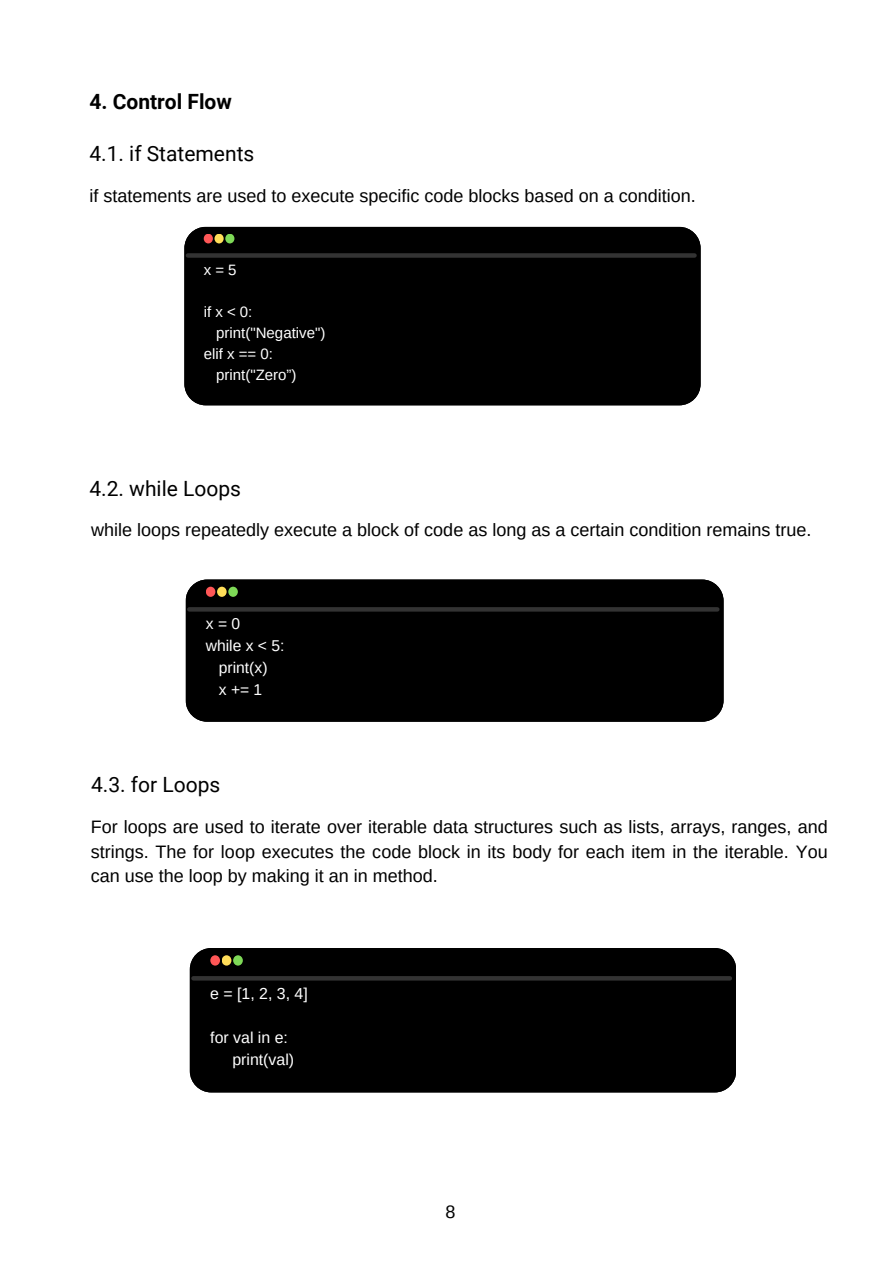
<style>
.page{position:relative;width:894px;height:1264px;background:#fff}
.page>*{position:absolute;margin:0;border:0;box-sizing:border-box;transform-origin:0 0}
.t1{font:21px "Roboto";color:#000}
.t2{font:700 21px "Roboto";color:#000}
.t3{font:18px/24.8px "Arimo";color:#000;text-align:justify}
.t4{font:15.9px "Arimo";color:#fff}
.t5{font:15.6px "Arimo";color:#fff}
.t6{font:15px "Arimo";color:#fff}
</style>
<div class="page">
<div style="left:184px;top:227px;width:516px;height:178px;background:#000"></div>
<div style="left:188px;top:253px;width:506px;height:5px;background:#333"></div>
<div style="left:204px;top:234px;width:9px;height:9px;background:#ff5757;border-radius:50%"></div>
<div style="left:214px;top:234px;width:9px;height:9px;background:#ffde59;border-radius:50%"></div>
<div style="left:225px;top:234px;width:9px;height:9px;background:#7ed957;border-radius:50%"></div>
<div style="left:186px;top:579px;width:537px;height:142px;background:#000"></div>
<hr style="left:189px;top:607px;width:528px;height:4px;background:#333">
<div style="left:206px;top:586px;width:9px;height:11px;background:#ff5757;border-radius:50%"></div>
<div style="left:217px;top:586px;width:9px;height:11px;background:#ffde59;border-radius:50%"></div>
<div style="left:228px;top:586px;width:10px;height:11px;background:#7ed957;border-radius:50%"></div>
<div style="left:190px;top:948px;width:545px;height:144px;background:#000"></div>
<hr style="left:193px;top:976px;width:536px;height:4px;background:#333">
<div style="left:210px;top:955px;width:10px;height:10px;background:#ff5757;border-radius:50%"></div>
<div style="left:222px;top:955px;width:9px;height:10px;background:#ffde59;border-radius:50%"></div>
<div style="left:233px;top:955px;width:10px;height:10px;background:#7ed957;border-radius:50%"></div>
<h2 class="t2" style="left:89px;top:89px;width:144px">4. Control Flow</h2>
<p class="t1" style="left:89px;top:142px;width:166px">4.1. if Statements</p>
<p class="t3" style="left:89px;top:183px;width:607px">if statements are used to execute specific code blocks based on a condition.</p>
<p class="t6" style="left:204px;top:261px;width:34px">x = 5</p>
<p class="t6" style="left:204px;top:303px;width:50px">if x &lt; 0:</p>
<p class="t6" style="left:216px;top:324px;width:111px">print("Negative")</p>
<p class="t6" style="left:204px;top:345px;width:71px">elif x == 0:</p>
<h2 class="t6" style="left:216px;top:366px;width:82px">print("Zero”)</h2>
<p class="t1" style="left:89px;top:477px;width:153px">4.2. while Loops</p>
<p class="t3" style="left:91px;top:517px;width:721px">while loops repeatedly execute a block of code as long as a certain condition remains true.</p>
<p class="t5" style="left:206px;top:615px;width:36px">x = 0</p>
<p class="t5" style="left:206px;top:637px;width:80px">while x &lt; 5:</p>
<p class="t5" style="left:219px;top:659px;width:50px">print(x)</p>
<h2 class="t5" style="left:219px;top:681px;width:45px">x += 1</h2>
<p class="t1" style="left:91px;top:772px;width:131px">4.3. for Loops</p>
<p class="t3" style="left:91px;top:814px;width:738px">For loops are used to iterate over iterable data structures such as lists, arrays, ranges, and strings. The for loop executes the code block in its body for each item in the iterable. You can use the loop by making it an in method.</p>
<p class="t4" style="left:210px;top:984px;width:99px">e = [1, 2, 3, 4]</p>
<p class="t4" style="left:210px;top:1028px;width:79px">for val in e:</p>
<p class="t4" style="left:232px;top:1051px;width:63px">print(val)</p>
<h1 class="t3" style="left:445px;top:1198px;width:12px">8</h1>
</div>
